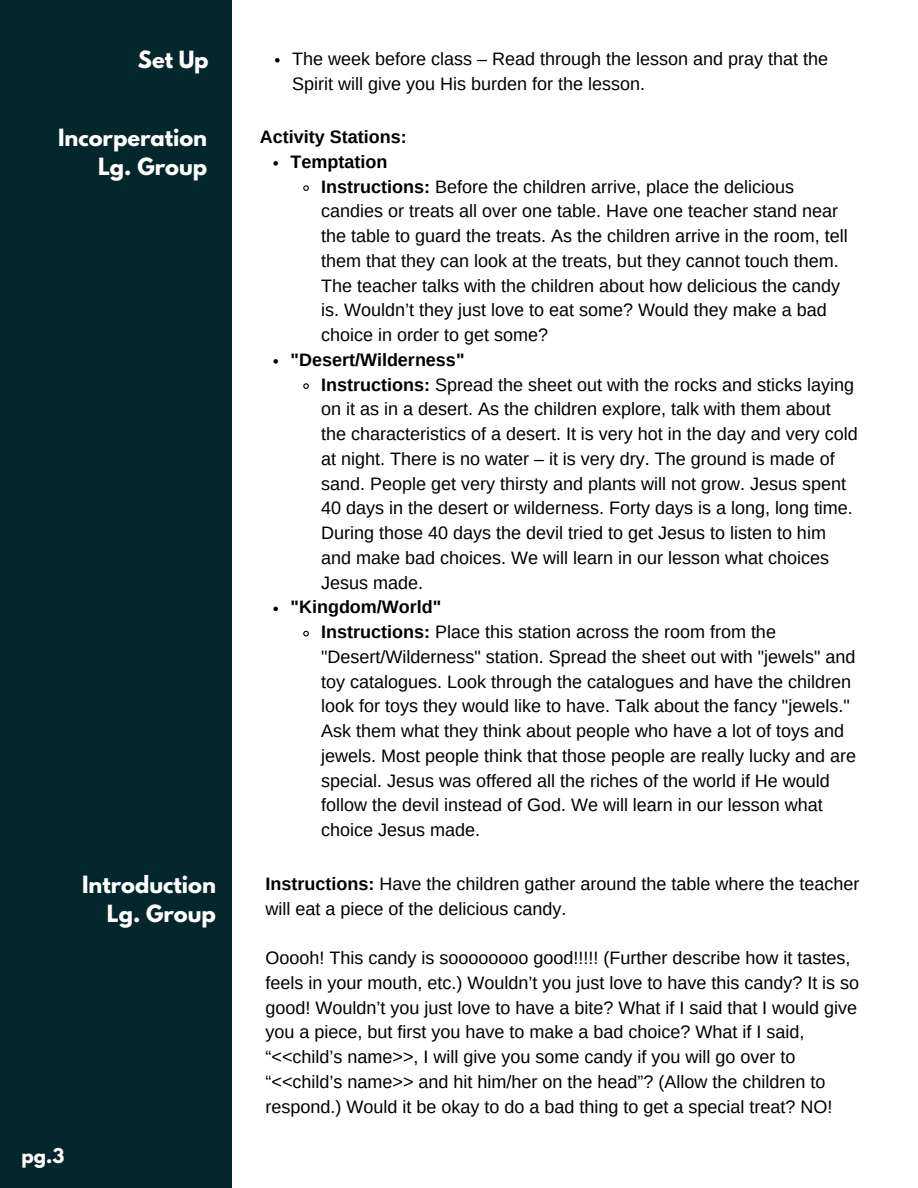
<style>
.page{position:relative;width:918px;height:1188px;background:#fff}
.page>*{position:absolute;margin:0;border:0;box-sizing:border-box;transform-origin:0 0}
.t1{font:700 21px "League Spartan";color:#fff}
.t2{font:18px/24.8px "Arimo";color:#000}
.t3{font:700 18px "Arimo";color:#000}
.t4{font:700 18px "League Spartan";color:#fff}
.s1{font-weight:700}
</style>
<div class="page">
<div style="left:0;top:0;width:231px;height:1188px;background:#03272d"></div>
<svg style="left:273px;top:161px;width:5px;height:5px"></svg>
<svg style="left:303px;top:185px;width:6px;height:6px"></svg>
<svg style="left:273px;top:359px;width:5px;height:5px"></svg>
<svg style="left:303px;top:383px;width:6px;height:6px"></svg>
<svg style="left:273px;top:607px;width:5px;height:4px"></svg>
<svg style="left:303px;top:630px;width:6px;height:7px"></svg>
<svg style="left:275px;top:58px;width:5px;height:5px"></svg>
<p class="t1" style="left:138px;top:49px;width:72px">Set Up</p>
<p class="t2" style="left:292px;top:46px;width:537px">The week before class – Read through the lesson and pray that the<br>Spirit will give you His burden for the lesson.</p>
<p class="t1" style="left:58px;top:127px;width:151px">Incorperation</p>
<p class="t3" style="left:260px;top:127px;width:148px">Activity Stations:</p>
<p class="t1" style="left:98px;top:157px;width:111px">Lg. Group</p>
<p class="t3" style="left:291px;top:152px;width:98px">Temptation</p>
<p class="t2" style="left:321px;top:174px;width:528px"><span class="s1">Instructions:</span> Before the children arrive, place the delicious candies or treats all over one table. Have one teacher stand near the table to guard the treats. As the children arrive in the room, tell them that they can look at the treats, but they cannot touch them.<br>The teacher talks with the children about how delicious the candy is. Wouldn’t they just love to eat some? Would they make a bad choice in order to get some?</p>
<p class="t3" style="left:291px;top:350px;width:176px">"Desert/Wilderness"</p>
<p class="t2" style="left:321px;top:372px;width:538px"><span class="s1">Instructions:</span> Spread the sheet out with the rocks and sticks laying on it as in a desert. As the children explore, talk with them about the characteristics of a desert. It is very hot in the day and very cold at night. There is no water – it is very dry. The ground is made of sand. People get very thirsty and plants will not grow. Jesus spent 40 days in the desert or wilderness. Forty days is a long, long time.<br>During those 40 days the devil tried to get Jesus to listen to him and make bad choices. We will learn in our lesson what choices Jesus made.</p>
<p class="t3" style="left:291px;top:597px;width:152px">"Kingdom/World"</p>
<p class="t2" style="left:321px;top:620px;width:536px"><span class="s1">Instructions:</span> Place this station across the room from the "Desert/Wilderness" station. Spread the sheet out with "jewels" and toy catalogues. Look through the catalogues and have the children look for toys they would like to have. Talk about the fancy "jewels." Ask them what they think about people who have a lot of toys and jewels. Most people think that those people are really lucky and are special. Jesus was offered all the riches of the world if He would follow the devil instead of God. We will learn in our lesson what choice Jesus made.</p>
<p class="t1" style="left:82px;top:874px;width:135px">Introduction</p>
<p class="t1" style="left:107px;top:903px;width:111px">Lg. Group</p>
<p class="t4" style="left:22px;top:1146px;width:44px">pg.3</p>
<p class="t2" style="left:266px;top:871px;width:595px"><span class="s1">Instructions:</span> Have the children gather around the table where the teacher will eat a piece of the delicious candy.</p>
<p class="t2" style="left:266px;top:946px;width:595px">Ooooh! This candy is soooooooo good!!!!! (Further describe how it tastes, feels in your mouth, etc.) Wouldn’t you just love to have this candy? It is so good! Wouldn’t you just love to have a bite? What if I said that I would give you a piece, but first you have to make a bad choice? What if I said, “&lt;&lt;child’s name&gt;&gt;, I will give you some candy if you will go over to “&lt;&lt;child’s name&gt;&gt; and hit him/her on the head”? (Allow the children to respond.) Would it be okay to do a bad thing to get a special treat? NO!</p>
</div>
